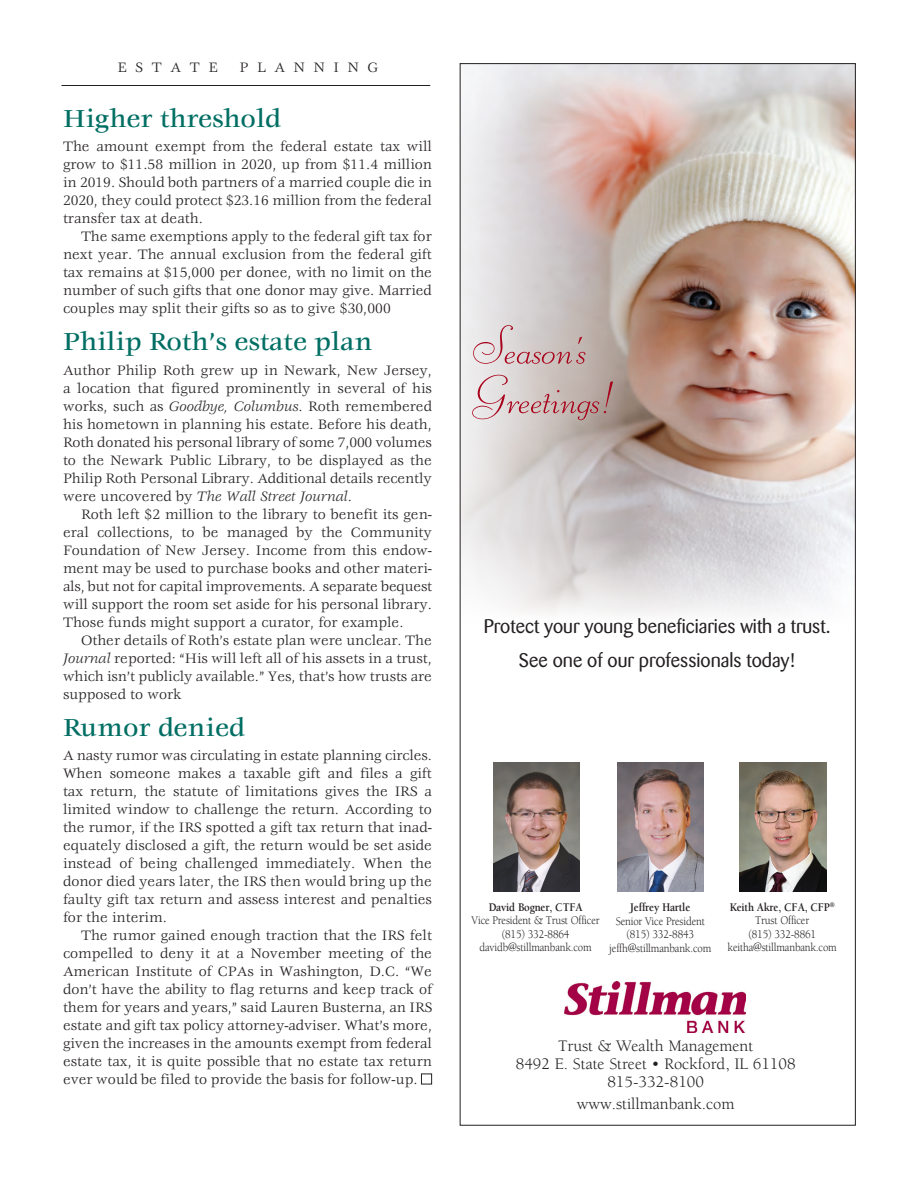
<style>
.page{position:relative;width:918px;height:1188px;background:#fff}
.page>*{position:absolute;margin:0;border:0;box-sizing:border-box;transform-origin:0 0}
.t1{font:51px/49.5px "Liberty BT";letter-spacing:-.02em;color:#a8021a}
.p_4_headlines{font:500 27px "Veljovic";color:#006e63}
.t2{font:19.5px "Barmeno";color:#231f20}
.t3{font:16.5px/18px "Berkeley";color:#231f20;text-align:center}
.Body{font:15px/18px "Veljovic";color:#231f20;text-align:justify}
.Body_no_indent{font:15px/18px "Veljovic";letter-spacing:-.005em;color:#231f20;text-align:justify}
.Page_4_Banner_text{font:15px "Veljovic";letter-spacing:.58em;color:#231f20}
.t4{font:12px/13.5px "Berkeley";letter-spacing:-.015em;color:#231f20;text-align:center;scale:.9 1}
.t5{font:700 12px "Berkeley";letter-spacing:-.015em;color:#231f20;scale:.9 1}
.s1{font-style:italic}
.s2{font-weight:700}
</style>
<div class="page">
<img style="left:699px;top:65px;width:155px;height:547px">
<svg style="left:462px;top:65px;width:237px;height:549px;background:#cfc1bd"></svg>
<hr style="left:62px;top:85px;width:368px;height:1px;background:#231f20">
<div style="left:421px;top:1074px;width:11px;height:10px;border:1px solid #231f20"></div>
<img style="left:565px;top:981px;width:181px;height:51px">
<img style="left:493px;top:762px;width:87px;height:129px">
<img style="left:617px;top:762px;width:86px;height:129px">
<img style="left:740px;top:762px;width:86px;height:129px">
<p class="Page_4_Banner_text" style="left:117px;top:59px;width:102px">ESTATE</p>
<p class="Page_4_Banner_text" style="left:239px;top:59px;width:140px">PLANNING</p>
<p class="p_4_headlines" style="left:63px;top:104px;width:219px">Higher threshold</p>
<p class="Body_no_indent" style="left:63px;top:138px;width:371px">The amount exempt from the federal estate tax will grow to $11.58 million in 2020, up from $11.4 million in 2019. Should both partners of a married couple die in 2020, they could protect $23.16 million from the federal transfer tax at death.</p>
<p class="Body" style="left:63px;top:228px;width:371px;text-indent:18px">The same exemptions apply to the federal gift tax for next year. The annual exclusion from the federal gift tax remains at $15,000 per donee, with no limit on the number of such gifts that one donor may give. Married couples may split their gifts so as to give $30,000</p>
<p class="p_4_headlines" style="left:63px;top:327px;width:311px">Philip Roth’s estate plan</p>
<p class="Body_no_indent" style="left:63px;top:362px;width:371px">Author Philip Roth grew up in Newark, New Jersey, a location that figured prominently in several of his works, such as <span class="s1">Goodbye, Columbus</span>. Roth remembered his hometown in planning his estate. Before his death, Roth donated his personal library of some 7,000 volumes to the Newark Public Library, to be displayed as the Philip Roth Personal Library. Additional details recently were uncovered by <span class="s1">The Wall Street Journal</span>.</p>
<p class="Body" style="left:63px;top:506px;width:371px;text-indent:18px">Roth left $2 million to the library to benefit its gen&shy;eral collections, to be managed by the Community Foundation of New Jersey. Income from this endow&shy;ment may be used to purchase books and other materi&shy;als, but not for capital improvements. A separate bequest will support the room set aside for his personal library.<br>Those funds might support a curator, for example.</p>
<p class="Body" style="left:63px;top:632px;width:371px;text-indent:18px">Other details of Roth’s estate plan were unclear. The <span class="s1">Journal</span> reported: “His will left all of his assets in a trust, which isn’t publicly available.” Yes, that’s how trusts are supposed to work</p>
<p class="p_4_headlines" style="left:63px;top:713px;width:183px">Rumor denied</p>
<p class="Body_no_indent" style="left:63px;top:747px;width:371px">A nasty rumor was circulating in estate planning circles.<br>When someone makes a taxable gift and files a gift tax return, the statute of limitations gives the IRS a limited window to challenge the return. According to the rumor, if the IRS spotted a gift tax return that inad&shy;equately disclosed a gift, the return would be set aside instead of being challenged immediately. When the donor died years later, the IRS then would bring up the faulty gift tax return and assess interest and penalties for the interim.</p>
<p class="Body" style="left:63px;top:927px;width:371px;text-indent:18px">The rumor gained enough traction that the IRS felt compelled to deny it at a November meeting of the American Institute of CPAs in Washington, D.C. “We don’t have the ability to flag returns and keep track of them for years and years,” said Lauren Busterna, an IRS estate and gift tax policy attorney-adviser. What’s more, given the increases in the amounts exempt from federal estate tax, it is quite possible that no estate tax return ever would be filed to provide the basis for follow-up.</p>
<p class="t1" style="left:474px;top:322px;width:144px">Season’s<br>Greetings!</p>
<p class="t2" style="left:484px;top:615px;width:348px">Protect your young beneficiaries with a trust.</p>
<p class="t2" style="left:519px;top:649px;width:278px">See one of our professionals today!</p>
<p class="t5" style="left:489px;top:900px;width:106px">David Bogner, CTFA</p>
<p class="t4" style="left:472px;top:914px;width:144px">Vice President &amp; Trust Officer (815) 332-8864 davidb@stillmanbank.com</p>
<p class="t5" style="left:630px;top:901px;width:68px">Jeffrey Hartle</p>
<p class="t4" style="left:609px;top:914px;width:115px">Senior Vice President (815) 332-8843 jeffh@stillmanbank.com</p>
<p class="t4" style="left:728px;top:901px;width:123px"><span class="s2">Keith Akre, CFA, CFP</span><sup>®<br></sup>Trust Officer<br>(815) 332-8861 keitha@stillmanbank.com</p>
<p class="t3" style="left:516px;top:1037px;width:281px">Trust &amp; Wealth Management<br>8492 E. State Street • Rockford, IL 61108<br>815-332-8100</p>
<p class="t3" style="left:577px;top:1095px;width:159px">www.stillmanbank.com</p>
</div>
